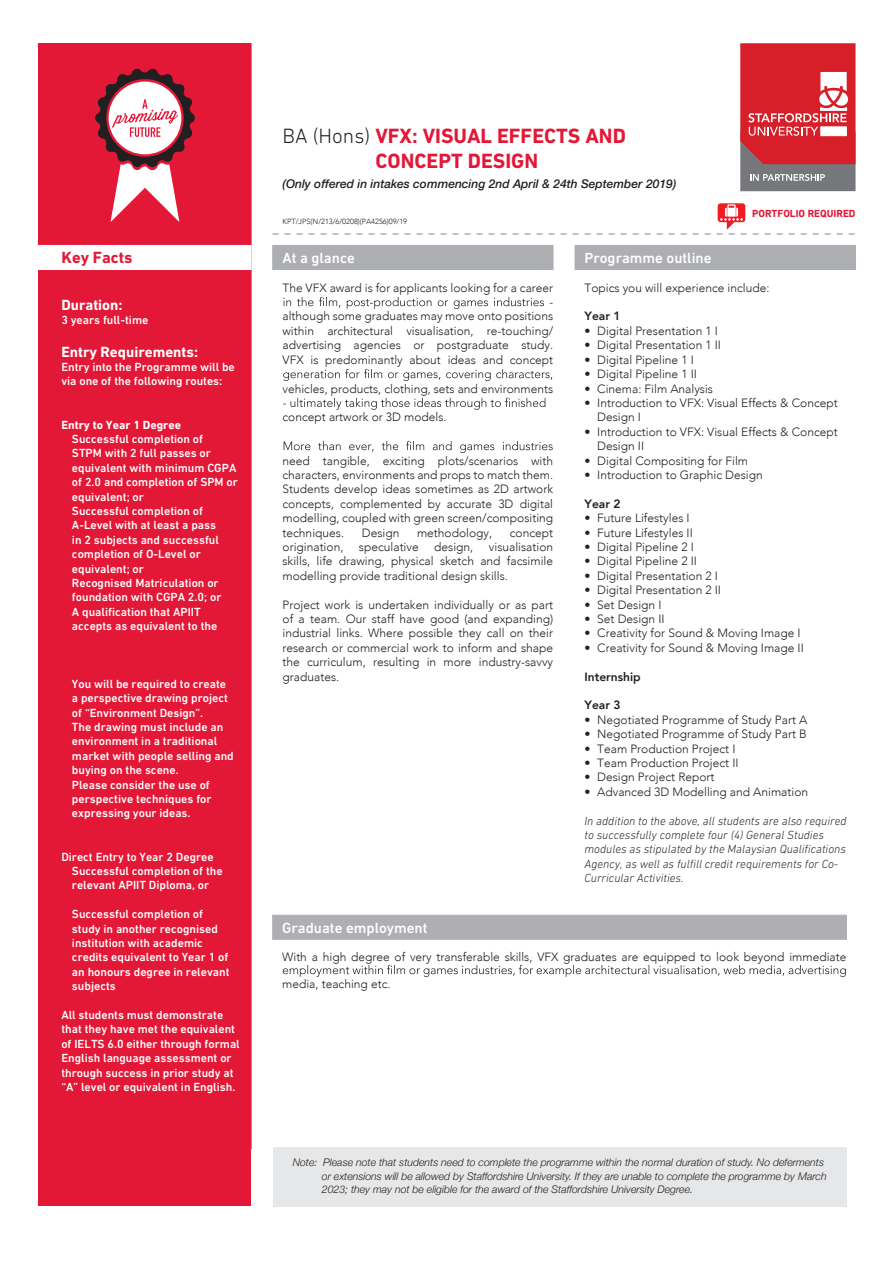
<style>
.page{position:relative;width:893px;height:1263px;background:#fff}
.page>*{position:absolute;margin:0;border:0;box-sizing:border-box;transform-origin:0 0}
.t1{font:700 21px/25.2px "DIN Next LT Pro";color:#e31837;text-align:center}
.t2{font:700 16.5px "DIN Next LT Pro";color:#e31837}
.t3{font:500 15px "DIN Next LT Pro";color:#fff}
.t4{font:700 15px "DIN Next LT Pro";color:#fff}
.t5{font:300 12px/14.4px "Avenir";color:#231f20;text-align:justify}
.t6{font:500 12px/14.4px "DIN Next LT Pro";color:#fff}
.t7{font:italic 300 12px/14.4px "DIN Next LT Pro";color:#231f20}
.t8{font:italic 500 12px "Helvetica Neue";color:#231f20}
.t9{font:800 12px "Avenir";color:#231f20}
.t10{font:700 12px "DIN Next LT Pro";color:#fff}
.t11{font:italic 300 10.5px/13.5px "Helvetica Neue";color:#231f20}
.t12{font:700 10.5px "DIN Next LT Pro";color:#e31837}
.t13{font:300 7.5px "Avenir";color:#231f20}
.s1{font-weight:300;color:#231f20}
</style>
<div class="page">
<div style="left:39px;top:43px;width:212px;height:1163px;background:#e31837"></div>
<div style="left:39px;top:245px;width:212px;height:24px;background:#fff"></div>
<div style="left:39px;top:245px;width:212px;height:25px;border:1px solid #fff"></div>
<div style="left:273px;top:245px;width:280px;height:25px;background:#adafb2"></div>
<svg style="left:283px;top:297px;width:270px;height:12px"></svg>
<svg style="left:283px;top:369px;width:269px;height:12px"></svg>
<svg style="left:283px;top:398px;width:262px;height:12px"></svg>
<svg style="left:284px;top:441px;width:269px;height:12px"></svg>
<div style="left:575px;top:245px;width:280px;height:24px;background:#adafb2"></div>
<div style="left:575px;top:245px;width:280px;height:25px;border:1px solid #adafb2"></div>
<svg style="left:95px;top:69px;width:100px;height:152px"></svg>
<div style="left:273px;top:915px;width:574px;height:24px;background:#adafb2"></div>
<svg style="left:283px;top:965px;width:563px;height:12px"></svg>
<svg style="left:273px;top:203px;width:582px;height:32px"></svg>
<div style="left:740px;top:131px;width:115px;height:60px;background:#76777b"></div>
<svg style="left:740px;top:43px;width:115px;height:121px;background:#d93b44"></svg>
<hr style="left:820px;top:108px;width:27px;height:2px;background:#fff">
<svg style="left:750px;top:174px;width:75px;height:7px"></svg>
<div style="left:273px;top:1147px;width:573px;height:60px;background:#e6e7e8"></div>
<h2 class="t2" style="left:61px;top:248px;width:73px">Key Facts</h2>
<p class="t4" style="left:61px;top:296px;width:63px">Duration:</p>
<p class="t6" style="left:61px;top:313px;width:89px">3 years full-time</p>
<p class="t4" style="left:61px;top:343px;width:138px">Entry Requirements:</p>
<p class="t6" style="left:61px;top:360px;width:175px">Entry into the Programme will be via one of the following routes:</p>
<p class="t10" style="left:61px;top:417px;width:121px">Entry to Year 1 Degree</p>
<p class="t6" style="left:72px;top:432px;width:167px">Successful completion of<br>STPM with 2 full passes or equivalent with minimum CGPA of 2.0 and completion of SPM or equivalent; or<br>Successful completion of<br>A-Level with at least a pass<br>in 2 subjects and successful completion of O-Level or equivalent; or<br>Recognised Matriculation or foundation with CGPA 2.0; or<br>A qualification that APIIT accepts as equivalent to the</p>
<p class="t6" style="left:72px;top:676px;width:163px">You will be required to create a perspective drawing project of “Environment Design”.<br>The drawing must include an environment in a traditional market with people selling and buying on the scene.<br>Please consider the use of perspective techniques for expressing your ideas.</p>
<p class="t6" style="left:72px;top:849px;width:152px;text-indent:-11px">Direct Entry to Year 2 Degree<br>Successful completion of the relevant APIIT Diploma, or</p>
<p class="t6" style="left:72px;top:907px;width:159px">Successful completion of study in another recognised institution with academic credits equivalent to Year 1 of an honours degree in relevant subjects</p>
<p class="t6" style="left:61px;top:1008px;width:180px">All students must demonstrate that they have met the equivalent of IELTS 6.0 either through formal English language assessment or through success in prior study at “A” level or equivalent in English.</p>
<h1 class="t1" style="left:283px;top:123px;width:345px"><span class="s1">BA (Hons)</span> VFX: VISUAL EFFECTS AND<br>CONCEPT DESIGN</h1>
<p class="t8" style="left:283px;top:174px;width:395px">(Only offered in intakes commencing 2nd April &amp; 24th September 2019)</p>
<p class="t13" style="left:283px;top:217px;width:126px">KPT/JPS(N/213/6/0208)(PA4256)09/19</p>
<p class="t12" style="left:752px;top:208px;width:105px">PORTFOLIO REQUIRED</p>
<p class="t3" style="left:283px;top:249px;width:74px">At a glance</p>
<p class="t5" style="left:283px;top:280px;width:272px">The VFX award is for applicants looking for a career</p>
<p class="t5" style="left:283px;top:309px;width:272px">although some graduates may move onto positions within architectural visualisation, re-touching/ advertising agencies or postgraduate study.<br>VFX is predominantly about ideas and concept</p>
<p class="t5" style="left:283px;top:381px;width:272px">vehicles, products, clothing, sets and environments</p>
<p class="t5" style="left:283px;top:410px;width:166px">concept artwork or 3D models.</p>
<p class="t5" style="left:283px;top:453px;width:272px">need tangible, exciting plots/scenarios with characters, environments and props to match them.<br>Students develop ideas sometimes as 2D artwork concepts, complemented by accurate 3D digital modelling, coupled with green screen/compositing techniques.</p>
<p class="t5" style="left:362px;top:525px;width:39px">Design</p>
<p class="t5" style="left:417px;top:525px;width:77px">methodology,</p>
<p class="t5" style="left:510px;top:525px;width:45px">concept</p>
<p class="t5" style="left:283px;top:540px;width:272px;text-indent:206px">visualisation skills, life drawing, physical sketch and facsimile modelling provide traditional design skills.</p>
<p class="t5" style="left:283px;top:597px;width:272px">Project work is undertaken individually or as part of a team. Our staff have good (and expanding) industrial links. Where possible they call on their research or commercial work to inform and shape the curriculum, resulting in more industry-savvy graduates.</p>
<p class="t5" style="left:283px;top:540px;width:62px">origination,</p>
<p class="t5" style="left:359px;top:540px;width:61px">speculative</p>
<p class="t5" style="left:434px;top:540px;width:41px">design,</p>
<p class="t3" style="left:584px;top:249px;width:129px">Programme outline</p>
<p class="t5" style="left:584px;top:280px;width:187px">Topics you will experience include:</p>
<p class="t9" style="left:584px;top:307px;width:38px">Year 1</p>
<p class="t5" style="left:584px;top:324px;width:135px">• Digital Presentation 1 I</p>
<p class="t5" style="left:584px;top:338px;width:138px">• Digital Presentation 1 II</p>
<p class="t5" style="left:584px;top:352px;width:111px">• Digital Pipeline 1 I</p>
<p class="t5" style="left:584px;top:367px;width:114px">• Digital Pipeline 1 II</p>
<p class="t5" style="left:584px;top:381px;width:130px">• Cinema: Film Analysis</p>
<p class="t5" style="left:597px;top:396px;width:242px;text-indent:-13px">• Introduction to VFX: Visual Effects &amp; Concept<br>Design I</p>
<p class="t5" style="left:597px;top:424px;width:242px;text-indent:-13px">• Introduction to VFX: Visual Effects &amp; Concept<br>Design II</p>
<p class="t5" style="left:584px;top:453px;width:165px">• Digital Compositing for Film</p>
<p class="t5" style="left:584px;top:468px;width:180px">• Introduction to Graphic Design</p>
<p class="t9" style="left:584px;top:494px;width:38px">Year 2</p>
<p class="t5" style="left:584px;top:511px;width:107px">• Future Lifestyles I</p>
<p class="t5" style="left:584px;top:525px;width:110px">• Future Lifestyles II</p>
<p class="t5" style="left:584px;top:540px;width:111px">• Digital Pipeline 2 I</p>
<p class="t5" style="left:584px;top:554px;width:114px">• Digital Pipeline 2 II</p>
<p class="t5" style="left:584px;top:568px;width:135px">• Digital Presentation 2 I</p>
<p class="t5" style="left:584px;top:583px;width:138px">• Digital Presentation 2 II</p>
<p class="t5" style="left:584px;top:597px;width:79px">• Set Design I</p>
<p class="t5" style="left:584px;top:612px;width:82px">• Set Design II</p>
<p class="t5" style="left:584px;top:626px;width:218px">• Creativity for Sound &amp; Moving Image I</p>
<p class="t5" style="left:584px;top:640px;width:221px">• Creativity for Sound &amp; Moving Image II</p>
<p class="t9" style="left:584px;top:667px;width:58px">Internship</p>
<p class="t9" style="left:584px;top:696px;width:38px">Year 3</p>
<p class="t5" style="left:584px;top:712px;width:224px">• Negotiated Programme of Study Part A</p>
<p class="t5" style="left:584px;top:727px;width:224px">• Negotiated Programme of Study Part B</p>
<p class="t5" style="left:584px;top:741px;width:153px">• Team Production Project I</p>
<p class="t5" style="left:584px;top:756px;width:156px">• Team Production Project II</p>
<p class="t5" style="left:584px;top:770px;width:132px">• Design Project Report</p>
<p class="t5" style="left:584px;top:784px;width:225px">• Advanced 3D Modelling and Animation</p>
<p class="t7" style="left:584px;top:813px;width:264px">In addition to the above, all students are also required to successfully complete four (4) General Studies modules as stipulated by the Malaysian Qualifications Agency, as well as fulfill credit requirements for Co-Curricular Activities.</p>
<p class="t3" style="left:282px;top:919px;width:147px">Graduate employment</p>
<p class="t5" style="left:282px;top:949px;width:566px">With a high degree of very transferable skills, VFX graduates are equipped to look beyond immediate</p>
<p class="t5" style="left:282px;top:976px;width:110px">media, teaching etc.</p>
<p class="t11" style="left:322px;top:1155px;width:506px;text-indent:-29px">Note: Please note that students need to complete the programme within the normal duration of study. No deferments or extensions will be allowed by Staffordshire University. If they are unable to complete the programme by March<br>2023; they may not be eligible for the award of the Staffordshire University Degree.</p>
</div>
